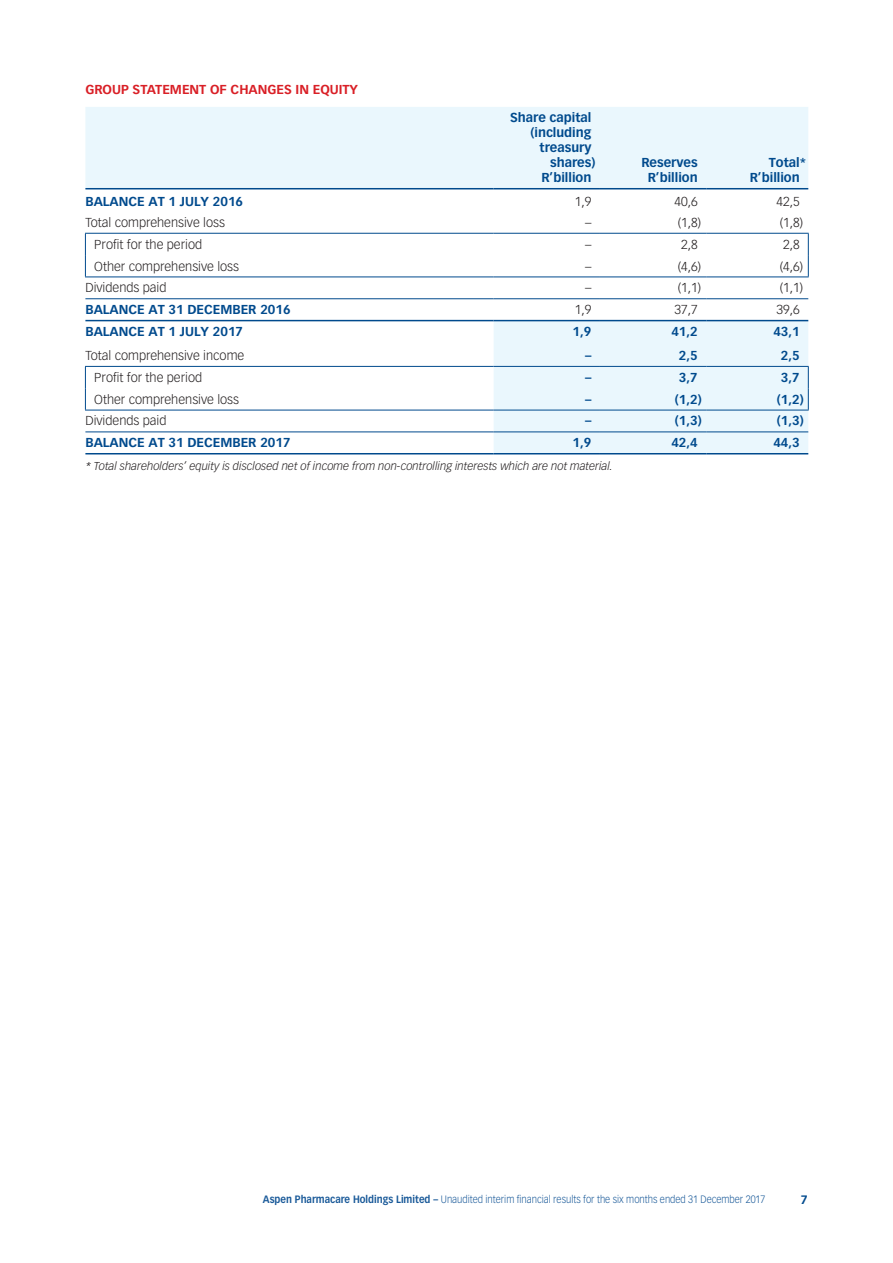
<style>
.page{position:relative;width:893px;height:1263px;background:#fff}
.page>*{position:absolute;margin:0;border:0;box-sizing:border-box;transform-origin:0 0}
.t1{font:700 12.75px/15px "Vectora LT Std";color:#004a8d;text-align:center}
.t2{font:300 12.75px "Vectora LT Std";color:#231f20}
.t3{font:700 12.75px "Vectora LT Std";color:#d91f26}
.t4{font:700 12px "Vectora LT Std";color:#004a8d}
.t5{font:italic 300 11.25px "Vectora LT Std";color:#231f20}
.t6{font:300 10.5px "Vectora LT Std";color:#1a5a99;scale:.9 1}
.s1{font-weight:700}
</style>
<div class="page">
<svg style="left:85px;top:107px;width:723px;height:346px"></svg>
<hr style="left:85px;top:366px;width:409px;height:1px;background:#004a8d">
<hr style="left:494px;top:366px;width:106px;height:1px;background:#004a8d">
<hr style="left:600px;top:366px;width:106px;height:1px;background:#004a8d">
<hr style="left:706px;top:366px;width:103px;height:1px;background:#004a8d">
<svg style="left:85px;top:367px;width:1px;height:43px"></svg>
<svg style="left:808px;top:367px;width:1px;height:43px"></svg>
<hr style="left:85px;top:410px;width:409px;height:1px;background:#004a8d">
<hr style="left:494px;top:410px;width:106px;height:1px;background:#004a8d">
<hr style="left:600px;top:410px;width:106px;height:1px;background:#004a8d">
<hr style="left:706px;top:410px;width:103px;height:1px;background:#004a8d">
<hr style="left:85px;top:233px;width:409px;height:1px;background:#004a8d">
<hr style="left:494px;top:233px;width:106px;height:1px;background:#004a8d">
<hr style="left:600px;top:233px;width:106px;height:1px;background:#004a8d">
<hr style="left:706px;top:233px;width:103px;height:1px;background:#004a8d">
<svg style="left:85px;top:234px;width:1px;height:43px"></svg>
<svg style="left:808px;top:234px;width:1px;height:43px"></svg>
<hr style="left:85px;top:188px;width:409px;height:1px;background:#004a8d">
<hr style="left:494px;top:188px;width:106px;height:1px;background:#004a8d">
<hr style="left:600px;top:188px;width:106px;height:1px;background:#004a8d">
<hr style="left:706px;top:188px;width:102px;height:1px;background:#004a8d">
<hr style="left:85px;top:431px;width:409px;height:1px;background:#004a8d">
<hr style="left:85px;top:453px;width:409px;height:1px;background:#004a8d">
<hr style="left:494px;top:431px;width:106px;height:1px;background:#004a8d">
<hr style="left:494px;top:453px;width:106px;height:1px;background:#004a8d">
<hr style="left:600px;top:431px;width:106px;height:1px;background:#004a8d">
<hr style="left:600px;top:453px;width:106px;height:1px;background:#004a8d">
<hr style="left:706px;top:431px;width:102px;height:1px;background:#004a8d">
<hr style="left:706px;top:453px;width:102px;height:1px;background:#004a8d">
<hr style="left:85px;top:277px;width:409px;height:1px;background:#004a8d">
<hr style="left:494px;top:277px;width:106px;height:1px;background:#004a8d">
<hr style="left:600px;top:277px;width:106px;height:1px;background:#004a8d">
<hr style="left:706px;top:277px;width:103px;height:1px;background:#004a8d">
<hr style="left:85px;top:298px;width:409px;height:1px;background:#004a8d">
<hr style="left:494px;top:298px;width:106px;height:1px;background:#004a8d">
<hr style="left:600px;top:298px;width:106px;height:1px;background:#004a8d">
<hr style="left:706px;top:298px;width:102px;height:1px;background:#004a8d">
<hr style="left:85px;top:320px;width:409px;height:1px;background:#004a8d">
<hr style="left:494px;top:320px;width:106px;height:1px;background:#004a8d">
<hr style="left:600px;top:320px;width:106px;height:1px;background:#004a8d">
<hr style="left:706px;top:320px;width:102px;height:1px;background:#004a8d">
<p class="t3" style="left:85px;top:82px;width:274px">GROUP STATEMENT OF CHANGES IN EQUITY</p>
<p class="t1" style="left:510px;top:110px;width:83px">Share capital</p>
<p class="t1" style="left:530px;top:125px;width:62px">(including</p>
<p class="t1" style="left:539px;top:140px;width:53px">treasury</p>
<p class="t1" style="left:550px;top:155px;width:47px">shares)</p>
<p class="t1" style="left:541px;top:170px;width:52px">R’billion</p>
<p class="t1" style="left:641px;top:155px;width:58px">Reserves<br>R’billion</p>
<p class="t1" style="left:750px;top:155px;width:58px;text-align:left;text-indent:19px">Total*<br>R’billion</p>
<p class="t1" style="left:85px;top:194px;width:159px">BALANCE AT 1 JULY 2016</p>
<p class="t2" style="left:575px;top:194px;width:18px">1,9</p>
<p class="t2" style="left:674px;top:194px;width:25px">40,6</p>
<p class="t2" style="left:777px;top:194px;width:25px">42,5</p>
<p class="t2" style="left:85px;top:215px;width:141px">Total comprehensive loss</p>
<p class="t2" style="left:585px;top:215px;width:8px">–</p>
<p class="t2" style="left:678px;top:215px;width:25px">(1,8)</p>
<p class="t2" style="left:780px;top:215px;width:25px">(1,8)</p>
<p class="t2" style="left:94px;top:237px;width:109px">Profit for the period</p>
<p class="t2" style="left:585px;top:237px;width:8px">–</p>
<p class="t2" style="left:681px;top:237px;width:18px">2,8</p>
<p class="t2" style="left:783px;top:237px;width:18px">2,8</p>
<p class="t2" style="left:94px;top:259px;width:146px">Other comprehensive loss</p>
<p class="t2" style="left:585px;top:259px;width:8px">–</p>
<p class="t2" style="left:678px;top:259px;width:25px">(4,6)</p>
<p class="t2" style="left:780px;top:259px;width:25px">(4,6)</p>
<p class="t2" style="left:85px;top:280px;width:83px">Dividends paid</p>
<p class="t2" style="left:585px;top:280px;width:8px">–</p>
<p class="t2" style="left:678px;top:280px;width:25px">(1,1)</p>
<p class="t2" style="left:780px;top:280px;width:25px">(1,1)</p>
<p class="t1" style="left:85px;top:302px;width:207px">BALANCE AT 31 DECEMBER 2016</p>
<p class="t2" style="left:575px;top:302px;width:18px">1,9</p>
<p class="t2" style="left:674px;top:302px;width:25px">37,7</p>
<p class="t2" style="left:777px;top:302px;width:25px">39,6</p>
<p class="t1" style="left:85px;top:324px;width:159px">BALANCE AT 1 JULY 2017</p>
<p class="t1" style="left:573px;top:324px;width:20px">1,9</p>
<p class="t1" style="left:671px;top:324px;width:28px">41,2</p>
<p class="t1" style="left:773px;top:324px;width:28px">43,1</p>
<p class="t2" style="left:85px;top:348px;width:160px">Total comprehensive income</p>
<p class="t1" style="left:585px;top:348px;width:8px">–</p>
<p class="t1" style="left:679px;top:348px;width:20px">2,5</p>
<p class="t1" style="left:781px;top:348px;width:20px">2,5</p>
<p class="t2" style="left:94px;top:370px;width:109px">Profit for the period</p>
<p class="t1" style="left:585px;top:370px;width:8px">–</p>
<p class="t1" style="left:679px;top:370px;width:20px">3,7</p>
<p class="t1" style="left:781px;top:370px;width:20px">3,7</p>
<p class="t2" style="left:94px;top:392px;width:146px">Other comprehensive loss</p>
<p class="t1" style="left:585px;top:392px;width:8px">–</p>
<p class="t1" style="left:675px;top:392px;width:28px">(1,2)</p>
<p class="t1" style="left:777px;top:392px;width:28px">(1,2)</p>
<p class="t2" style="left:85px;top:414px;width:83px">Dividends paid</p>
<p class="t1" style="left:585px;top:413px;width:8px">–</p>
<p class="t1" style="left:675px;top:413px;width:28px">(1,3)</p>
<p class="t1" style="left:777px;top:413px;width:28px">(1,3)</p>
<p class="t1" style="left:85px;top:435px;width:207px">BALANCE AT 31 DECEMBER 2017</p>
<p class="t1" style="left:573px;top:435px;width:20px">1,9</p>
<p class="t1" style="left:671px;top:435px;width:28px">42,4</p>
<p class="t1" style="left:773px;top:435px;width:28px">44,3</p>
<p class="t5" style="left:85px;top:460px;width:529px">* Total shareholders’ equity is disclosed net of income from non-controlling interests which are not material.</p>
<p class="t6" style="left:263px;top:1193px;width:560px"><span class="s1">Aspen Pharmacare Holdings Limited –</span> Unaudited interim financial results for the six months ended 31 December 2017</p>
<p class="t4" style="left:801px;top:1193px;width:9px">7</p>
</div>
